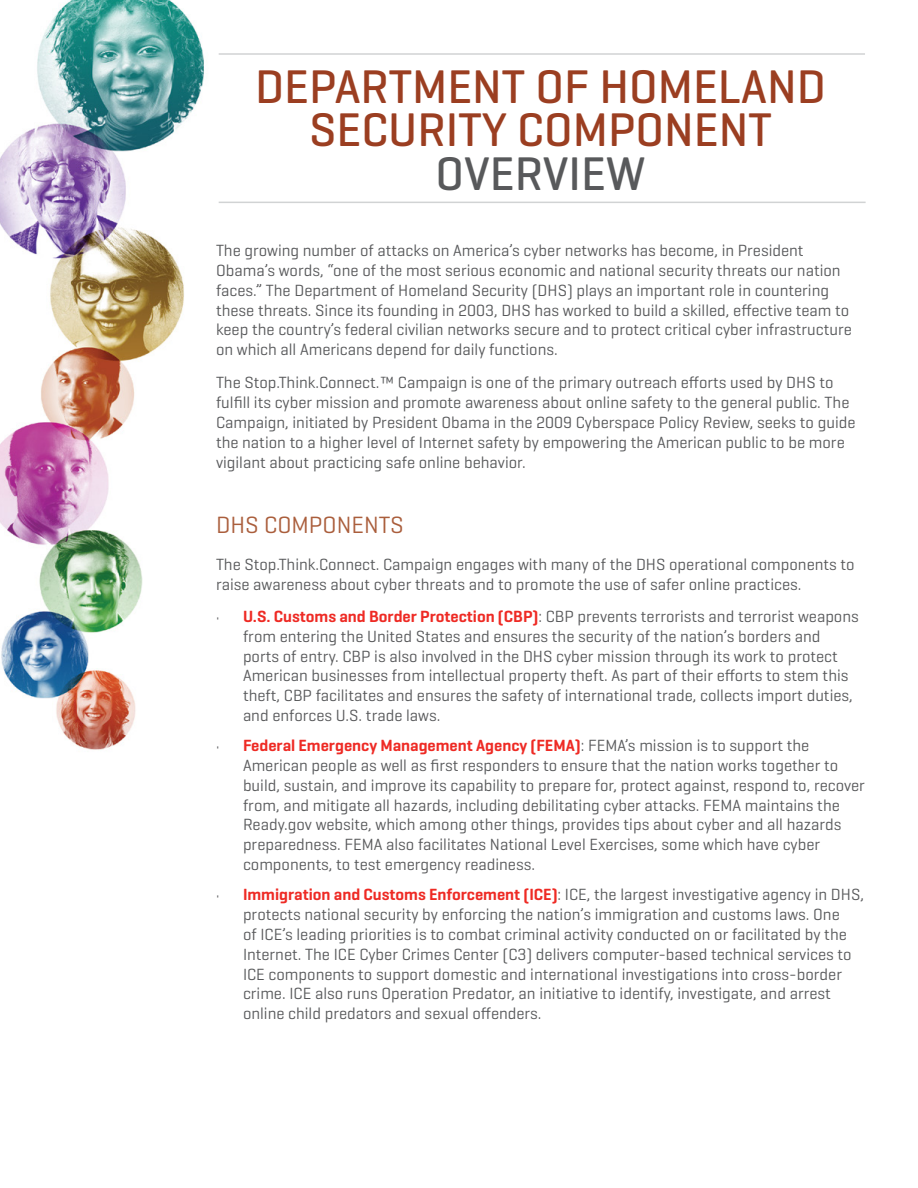
<style>
.page{position:relative;width:918px;height:1188px;background:#fff}
.page>*{position:absolute;margin:0;border:0;box-sizing:border-box;transform-origin:0 0}
.t1{font:500 48px/43.5px "Geogrotesque";color:#9b3e21;text-align:center}
.t2{font:500 48px "Geogrotesque";color:#58595b}
.t3{font:24px "Geogrotesque";color:#aa5e3c}
.t4{font:16.5px/19.8px "Geogrotesque";color:#58595b}
.s1{font-size:13.5px}
.s2{font-weight:600;color:#ee2a24}
</style>
<div class="page">
<img style="left:0;top:0;width:204px;height:750px">
<hr style="left:219px;top:53px;width:646px;height:2px;background:#d1d3d4">
<hr style="left:219px;top:202px;width:647px;height:1px;background:#d1d3d4">
<p class="t1" style="left:255px;top:63px;width:572px">DEPARTMENT OF HOMELAND<br>SECURITY COMPONENT</p>
<h1 class="t2" style="left:436px;top:143px;width:211px">OVERVIEW</h1>
<p class="t4" style="left:216px;top:240px;width:637px">The growing number of attacks on America’s cyber networks has become, in President Obama’s words, “one of the most serious economic and national security threats our nation faces.” The Department of Homeland Security (DHS) plays an important role in countering these threats. Since its founding in 2003, DHS has worked to build a skilled, effective team to keep the country’s federal civilian networks secure and to protect critical cyber infrastructure on which all Americans depend for daily functions.</p>
<p class="t4" style="left:216px;top:372px;width:641px">The Stop.Think.Connect.™ Campaign is one of the primary outreach efforts used by DHS to fulfill its cyber mission and promote awareness about online safety to the general public. The Campaign, initiated by President Obama in the 2009 Cyberspace Policy Review, seeks to guide the nation to a higher level of Internet safety by empowering the American public to be more vigilant about practicing safe online behavior.</p>
<h2 class="t3" style="left:216px;top:509px;width:189px">DHS COMPONENTS</h2>
<p class="t4" style="left:216px;top:554px;width:640px">The Stop.Think.Connect. Campaign engages with many of the DHS operational components to raise awareness about cyber threats and to promote the use of safer online practices.</p>
<p class="t4" style="left:243px;top:606px;width:617px;text-indent:-27px"><span class="s1">•</span> <span class="s2">U.S. Customs and Border Protection (CBP)</span>: CBP prevents terrorists and terrorist weapons from entering the United States and ensures the security of the nation’s borders and ports of entry. CBP is also involved in the DHS cyber mission through its work to protect American businesses from intellectual property theft. As part of their efforts to stem this theft, CBP facilitates and ensures the safety of international trade, collects import duties, and enforces U.S. trade laws.</p>
<p class="t4" style="left:243px;top:735px;width:624px;text-indent:-27px"><span class="s1">•</span> <span class="s2">Federal Emergency Management Agency (FEMA)</span>: FEMA’s mission is to support the American people as well as first responders to ensure that the nation works together to build, sustain, and improve its capability to prepare for, protect against, respond to, recover from, and mitigate all hazards, including debilitating cyber attacks. FEMA maintains the Ready.gov website, which among other things, provides tips about cyber and all hazards preparedness. FEMA also facilitates National Level Exercises, some which have cyber components, to test emergency readiness.</p>
<p class="t4" style="left:243px;top:884px;width:623px;text-indent:-27px"><span class="s1">•</span> <span class="s2">Immigration and Customs Enforcement (ICE)</span>: ICE, the largest investigative agency in DHS, protects national security by enforcing the nation’s immigration and customs laws. One<br>of ICE’s leading priorities is to combat criminal activity conducted on or facilitated by the Internet. The ICE Cyber Crimes Center (C3) delivers computer-based technical services to ICE components to support domestic and international investigations into cross-border crime. ICE also runs Operation Predator, an initiative to identify, investigate, and arrest online child predators and sexual offenders.</p>
</div>
